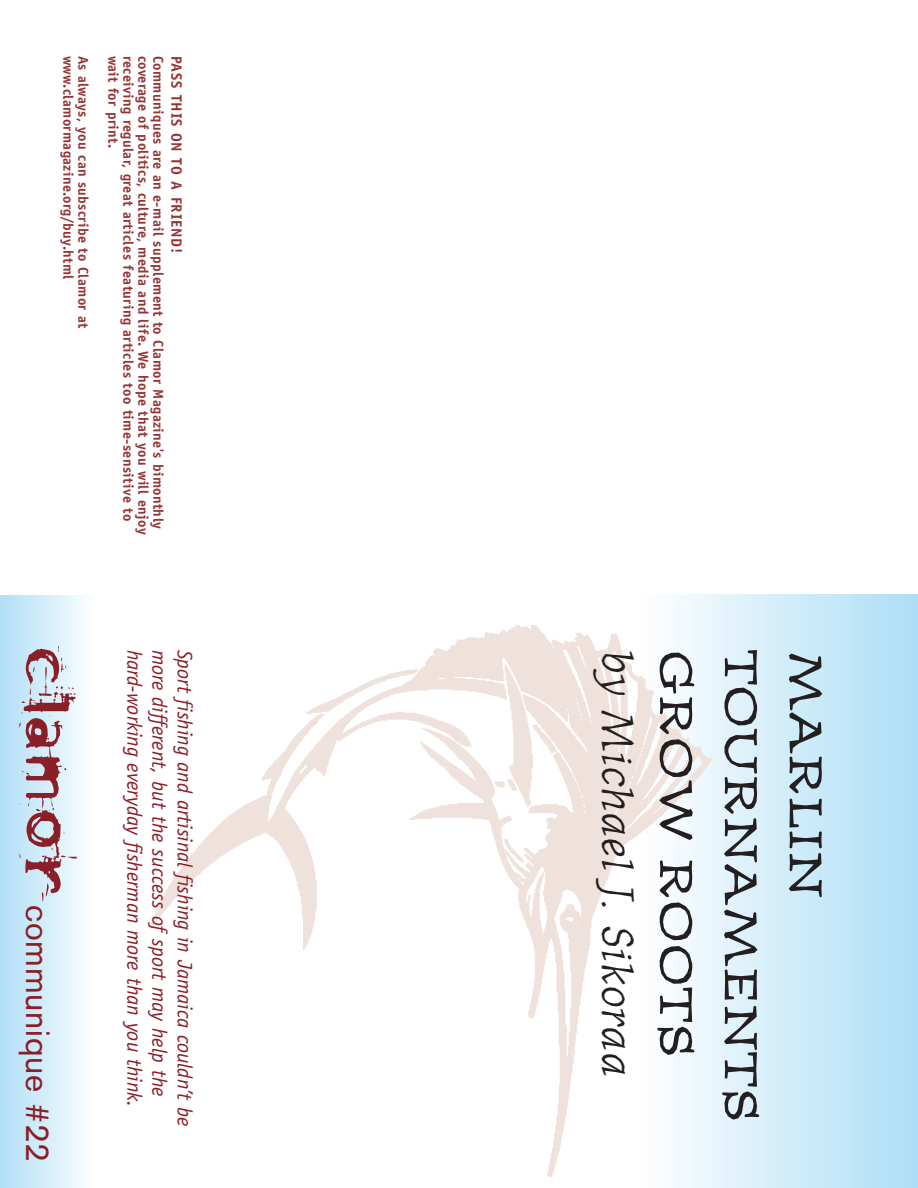
<style>
.page{position:relative;width:918px;height:1188px;background:#fff}
.page>*{position:absolute;margin:0;border:0;box-sizing:border-box;transform-origin:0 0}
.t1{font:61.5px "Escalido Streak";color:#8b1f28;scale:1.4 1}
.t2{font:54px "Journal Ultra Smallcaps";color:#231f20}
.t3{font:italic 45px "Journal";color:#231f20}
.t4{font:33px "Akzidenz Grotesk";letter-spacing:.03em;color:#8b1f28}
.t5{font:italic 21px "Officina Sans";color:#8b1f28}
.t6{font:700 15px "Officina Sans";letter-spacing:.055em;color:#943535}
.t7{font:700 14.25px/30px "Officina Sans";letter-spacing:.03em;color:#943535}
</style>
<div class="page">
<div style="left:645px;top:594px;width:273px;height:594px;background:linear-gradient(to right,#fdfefe,#acddf6)"></div>
<img style="left:150px;top:626px;width:562px;height:551px">
<div style="left:0;top:595px;width:93px;height:593px;background:linear-gradient(to right,#b0dff6,#fbfdfe)"></div>
<p class="t7" style="left:82px;top:56px;width:226px;rotate:90deg">www.clamormagazine.org/buy.html</p>
<p class="t7" style="left:127px;top:56px;width:274px;rotate:90deg">wait for print.<br>As always, you can subscribe to Clamor at</p>
<p class="t7" style="left:142px;top:56px;width:467px;rotate:90deg">receiving regular, great articles featuring articles too time-sensitive to</p>
<p class="t7" style="left:157px;top:56px;width:481px;rotate:90deg">coverage of politics, culture, media and life. We hope that you will enjoy</p>
<p class="t7" style="left:172px;top:56px;width:475px;rotate:90deg">Communiques are an e-mail supplement to Clamor Magazine's bimonthly</p>
<p class="t6" style="left:182px;top:56px;width:199px;rotate:90deg">PASS THIS ON TO A FRIEND!</p>
<h1 class="t1" style="left:72px;top:646px;width:199px;rotate:90deg">clamor</h1>
<h3 class="t3" style="left:635px;top:650px;width:430px;rotate:90deg">by Michael J. Sikoraa</h3>
<h2 class="t2" style="left:710px;top:649px;width:410px;rotate:90deg">GROW ROOTS</h2>
<h2 class="t2" style="left:775px;top:650px;width:474px;rotate:90deg">TOURNAMENTS</h2>
<h2 class="t2" style="left:840px;top:650px;width:251px;rotate:90deg">MARLIN</h2>
<h3 class="t5" style="left:143px;top:650px;width:459px;rotate:90deg">hard-working everyday fisherman more than you think.</h3>
<h3 class="t5" style="left:168px;top:650px;width:448px;rotate:90deg">more different, but the success of sport may help the</h3>
<h3 class="t5" style="left:193px;top:650px;width:479px;rotate:90deg">Sport fishing and artisinal fishing in Jamaica couldn’t be</h3>
<h3 class="t4" style="left:50px;top:904px;width:258px;rotate:90deg">communique #22</h3>
</div>
